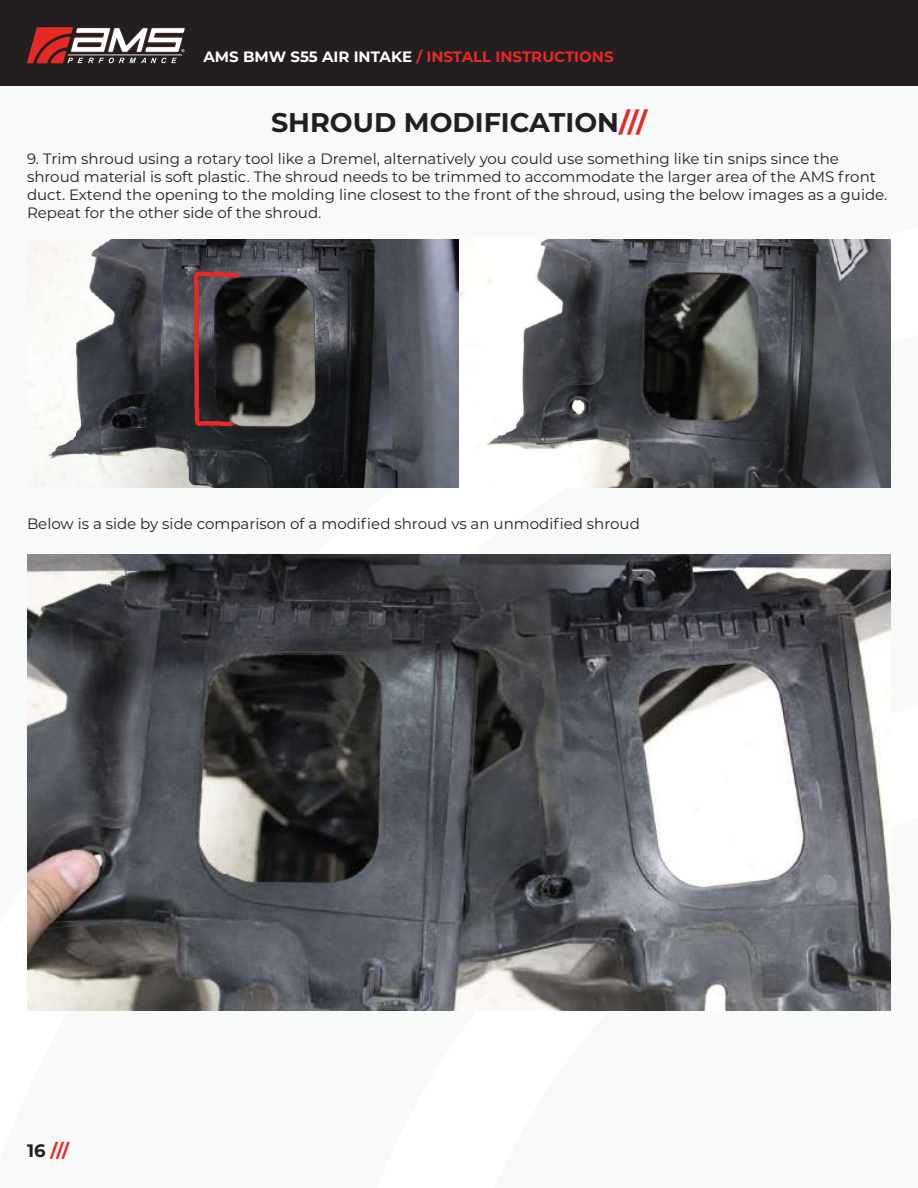
<style>
.page{position:relative;width:918px;height:1188px;background:#fff}
.page>*{position:absolute;margin:0;border:0;box-sizing:border-box;transform-origin:0 0}
.t1{font:700 27px "Montserrat";color:#231f20}
.t2{font:700 18px "Montserrat";color:#e62924}
.t3{font:15px/18px "Montserrat";color:#231f20}
.t4{font:700 15px "Montserrat";color:#e62924}
.s1{color:#fff}
.s2{color:#e62924}
.s3{color:#231f20}
</style>
<div class="page">
<div style="left:0;top:0;width:918px;height:85px;background:#231f20"></div>
<svg style="left:27px;top:27px;width:159px;height:36px"></svg>
<img style="left:27px;top:239px;width:864px;height:249px">
<svg style="left:189px;top:269px;width:54px;height:161px;background:#432f31"></svg>
<img style="left:27px;top:555px;width:864px;height:456px">
<p class="t4" style="left:203px;top:46px;width:412px"><span class="s1">AMS BMW S55 AIR INTAKE</span> / INSTALL INSTRUCTIONS</p>
<h1 class="t1" style="left:271px;top:103px;width:377px">SHROUD MODIFICATION<span class="s2">///</span></h1>
<p class="t3" style="left:27px;top:149px;width:862px">9. Trim shroud using a rotary tool like a Dremel, alternatively you could use something like tin snips since the shroud material is soft plastic. The shroud needs to be trimmed to accommodate the larger area of the AMS front duct. Extend the opening to the molding line closest to the front of the shroud, using the below images as a guide.<br>Repeat for the other side of the shroud.</p>
<p class="t3" style="left:27px;top:514px;width:614px">Below is a side by side comparison of a modified shroud vs an unmodified shroud</p>
<p class="t2" style="left:27px;top:1137px;width:44px"><span class="s3">16</span> ///</p>
</div>
